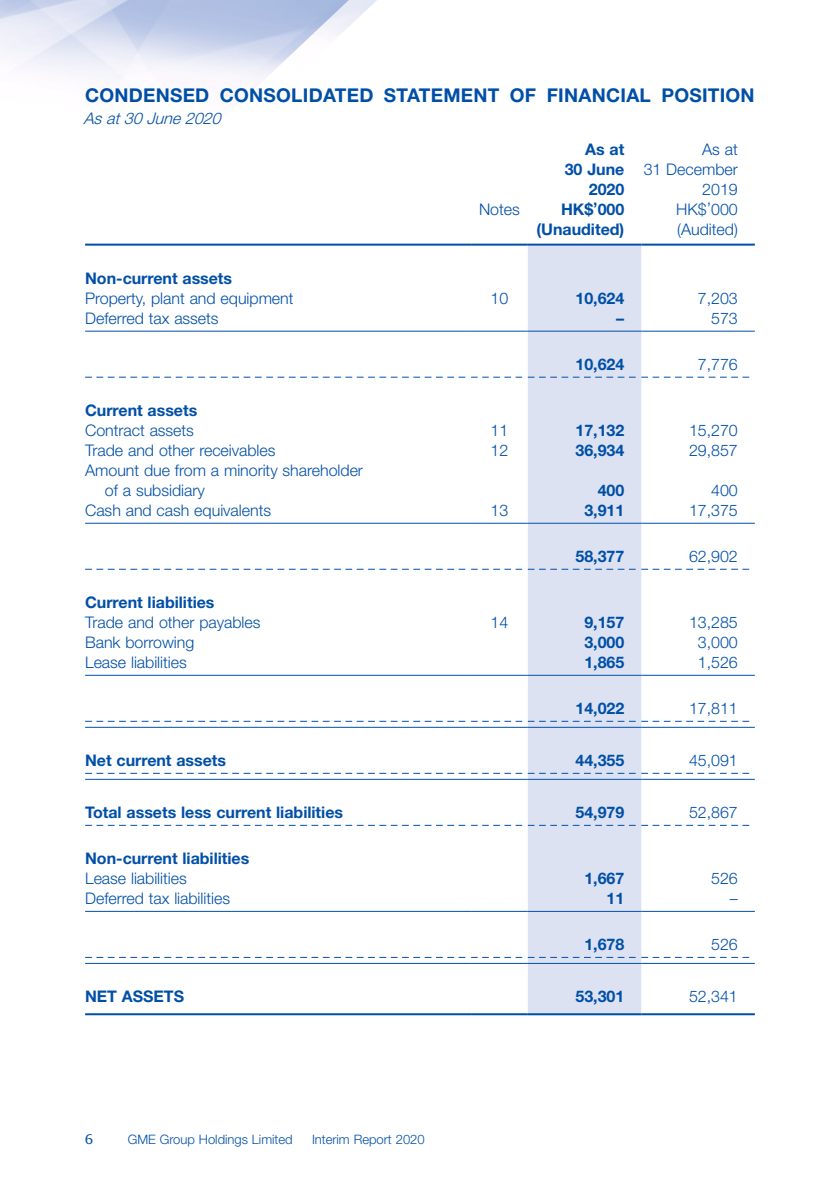
<style>
.page{position:relative;width:840px;height:1191px;background:#fff}
.page>*{position:absolute;margin:0;border:0;box-sizing:border-box;transform-origin:0 0}
.Heading_1{font:700 19px "Helvetica Neue LT Std";letter-spacing:.015em;color:#004fa7}
.Body_Text{font:300 16px/20px "Helvetica Neue LT Std";color:#004fa7}
.Body_Text-2{font:700 16px "Helvetica Neue LT Std";color:#004fa7}
.Body_Text-3{font:italic 300 16px "Helvetica Neue LT Std";color:#004fa7}
.t1{font:14px "Guardian Egyp";color:#004fa7}
.t2{font:300 13px "Helvetica Neue LT Std";color:#004fa7}
</style>
<div class="page">
<img style="left:0;top:0;width:366px;height:78px">
<div style="left:527px;top:246px;width:114px;height:767px;background:#dce2f2"></div>
<hr style="left:85px;top:244px;width:386px;height:2px;background:#004fa7">
<hr style="left:471px;top:244px;width:56px;height:2px;background:#004fa7">
<hr style="left:527px;top:244px;width:114px;height:2px;background:#004fa7">
<hr style="left:641px;top:244px;width:113px;height:2px;background:#004fa7">
<hr style="left:85px;top:331px;width:386px;height:1px;background:#004fa7">
<hr style="left:471px;top:331px;width:56px;height:1px;background:#004fa7">
<hr style="left:527px;top:331px;width:114px;height:1px;background:#004fa7">
<hr style="left:641px;top:331px;width:113px;height:1px;background:#004fa7">
<svg style="left:85px;top:377px;width:380px;height:1px"></svg>
<svg style="left:471px;top:377px;width:164px;height:1px"></svg>
<svg style="left:641px;top:377px;width:107px;height:1px"></svg>
<hr style="left:85px;top:523px;width:386px;height:1px;background:#004fa7">
<hr style="left:471px;top:523px;width:56px;height:1px;background:#004fa7">
<hr style="left:527px;top:523px;width:114px;height:1px;background:#004fa7">
<hr style="left:641px;top:523px;width:113px;height:1px;background:#004fa7">
<svg style="left:85px;top:569px;width:380px;height:1px"></svg>
<svg style="left:471px;top:569px;width:164px;height:1px"></svg>
<svg style="left:641px;top:569px;width:107px;height:1px"></svg>
<hr style="left:85px;top:675px;width:386px;height:1px;background:#004fa7">
<hr style="left:471px;top:675px;width:56px;height:1px;background:#004fa7">
<hr style="left:527px;top:675px;width:114px;height:1px;background:#004fa7">
<hr style="left:641px;top:675px;width:113px;height:1px;background:#004fa7">
<svg style="left:85px;top:721px;width:380px;height:1px"></svg>
<svg style="left:471px;top:721px;width:164px;height:1px"></svg>
<svg style="left:641px;top:721px;width:107px;height:1px"></svg>
<hr style="left:85px;top:727px;width:386px;height:1px;background:#004fa7">
<hr style="left:471px;top:727px;width:56px;height:1px;background:#004fa7">
<hr style="left:527px;top:727px;width:114px;height:1px;background:#004fa7">
<hr style="left:641px;top:727px;width:113px;height:1px;background:#004fa7">
<svg style="left:85px;top:773px;width:380px;height:1px"></svg>
<svg style="left:471px;top:773px;width:164px;height:1px"></svg>
<svg style="left:641px;top:773px;width:107px;height:1px"></svg>
<hr style="left:85px;top:779px;width:386px;height:1px;background:#004fa7">
<hr style="left:471px;top:779px;width:56px;height:1px;background:#004fa7">
<hr style="left:527px;top:779px;width:114px;height:1px;background:#004fa7">
<hr style="left:641px;top:779px;width:113px;height:1px;background:#004fa7">
<svg style="left:85px;top:825px;width:380px;height:1px"></svg>
<svg style="left:471px;top:825px;width:164px;height:1px"></svg>
<svg style="left:641px;top:825px;width:107px;height:1px"></svg>
<hr style="left:85px;top:911px;width:386px;height:1px;background:#004fa7">
<hr style="left:471px;top:911px;width:56px;height:1px;background:#004fa7">
<hr style="left:527px;top:911px;width:114px;height:1px;background:#004fa7">
<hr style="left:641px;top:911px;width:113px;height:1px;background:#004fa7">
<svg style="left:85px;top:957px;width:380px;height:1px"></svg>
<svg style="left:471px;top:957px;width:164px;height:1px"></svg>
<svg style="left:641px;top:957px;width:107px;height:1px"></svg>
<hr style="left:85px;top:963px;width:386px;height:1px;background:#004fa7">
<hr style="left:471px;top:963px;width:56px;height:1px;background:#004fa7">
<hr style="left:527px;top:963px;width:114px;height:1px;background:#004fa7">
<hr style="left:641px;top:963px;width:113px;height:1px;background:#004fa7">
<hr style="left:85px;top:1013px;width:386px;height:2px;background:#004fa7">
<hr style="left:471px;top:1013px;width:56px;height:2px;background:#004fa7">
<hr style="left:527px;top:1013px;width:114px;height:2px;background:#004fa7">
<hr style="left:641px;top:1013px;width:113px;height:2px;background:#004fa7">
<p class="Heading_1" style="left:85px;top:83px;width:670px">CONDENSED CONSOLIDATED STATEMENT OF FINANCIAL POSITION</p>
<p class="Body_Text-3" style="left:83px;top:109px;width:143px">Asat30June2020</p>
<p class="Body_Text-2" style="left:585px;top:139px;width:41px">As at</p>
<p class="Body_Text-2" style="left:564px;top:159px;width:61px">30 June</p>
<p class="Body_Text-2" style="left:588px;top:179px;width:37px">2020</p>
<p class="Body_Text" style="left:701px;top:139px;width:37px">As at</p>
<p class="Body_Text" style="left:643px;top:159px;width:96px">31 December</p>
<p class="Body_Text" style="left:702px;top:179px;width:37px">2019</p>
<p class="Body_Text" style="left:479px;top:199px;width:42px">Notes</p>
<p class="Body_Text-2" style="left:560px;top:199px;width:65px">HK$’000</p>
<p class="Body_Text" style="left:676px;top:199px;width:63px">HK$’000</p>
<p class="Body_Text-2" style="left:536px;top:219px;width:89px">(Unaudited)</p>
<p class="Body_Text" style="left:677px;top:219px;width:62px">(Audited)</p>
<p class="Body_Text-2" style="left:85px;top:268px;width:148px">Non-current assets</p>
<p class="Body_Text" style="left:85px;top:287px;width:210px">Property, plant and equipment</p>
<p class="Body_Text" style="left:490px;top:287px;width:19px">10</p>
<p class="Body_Text-2" style="left:575px;top:288px;width:50px">10,624</p>
<p class="Body_Text" style="left:697px;top:287px;width:41px">7,203</p>
<p class="Body_Text" style="left:85px;top:307px;width:135px">Deferred tax assets</p>
<p class="Body_Text-2" style="left:616px;top:308px;width:9px">–</p>
<p class="Body_Text" style="left:710px;top:307px;width:28px">573</p>
<p class="Body_Text-2" style="left:575px;top:354px;width:50px">10,624</p>
<p class="Body_Text" style="left:697px;top:353px;width:41px">7,776</p>
<p class="Body_Text-2" style="left:85px;top:400px;width:114px">Current assets</p>
<p class="Body_Text" style="left:85px;top:419px;width:110px">Contract assets</p>
<p class="Body_Text" style="left:490px;top:419px;width:19px">11</p>
<p class="Body_Text-2" style="left:575px;top:420px;width:50px">17,132</p>
<p class="Body_Text" style="left:688px;top:419px;width:50px">15,270</p>
<p class="Body_Text" style="left:85px;top:439px;width:192px">Trade and other receivables</p>
<p class="Body_Text" style="left:490px;top:439px;width:19px">12</p>
<p class="Body_Text-2" style="left:575px;top:440px;width:50px">36,934</p>
<p class="Body_Text" style="left:688px;top:439px;width:50px">29,857</p>
<p class="Body_Text" style="left:105px;top:459px;width:259px;text-indent:-20px">Amount due from a minority shareholder of a subsidiary</p>
<p class="Body_Text-2" style="left:597px;top:480px;width:28px">400</p>
<p class="Body_Text" style="left:710px;top:479px;width:28px">400</p>
<p class="Body_Text" style="left:85px;top:499px;width:187px">Cash and cash equivalents</p>
<p class="Body_Text" style="left:490px;top:499px;width:19px">13</p>
<p class="Body_Text-2" style="left:584px;top:500px;width:41px">3,911</p>
<p class="Body_Text" style="left:688px;top:499px;width:50px">17,375</p>
<p class="Body_Text-2" style="left:575px;top:546px;width:50px">58,377</p>
<p class="Body_Text" style="left:688px;top:545px;width:50px">62,902</p>
<p class="Body_Text-2" style="left:85px;top:592px;width:131px">Current liabilities</p>
<p class="Body_Text" style="left:85px;top:611px;width:177px">Trade and other payables</p>
<p class="Body_Text" style="left:490px;top:611px;width:19px">14</p>
<p class="Body_Text-2" style="left:584px;top:612px;width:41px">9,157</p>
<p class="Body_Text" style="left:688px;top:611px;width:50px">13,285</p>
<p class="Body_Text" style="left:85px;top:631px;width:111px">Bank borrowing</p>
<p class="Body_Text-2" style="left:584px;top:632px;width:41px">3,000</p>
<p class="Body_Text" style="left:697px;top:631px;width:41px">3,000</p>
<p class="Body_Text" style="left:85px;top:651px;width:103px">Lease liabilities</p>
<p class="Body_Text-2" style="left:584px;top:652px;width:41px">1,865</p>
<p class="Body_Text" style="left:697px;top:651px;width:41px">1,526</p>
<p class="Body_Text-2" style="left:575px;top:698px;width:50px">14,022</p>
<p class="Body_Text" style="left:688px;top:697px;width:50px">17,811</p>
<p class="Body_Text-2" style="left:85px;top:750px;width:142px">Net current assets</p>
<p class="Body_Text-2" style="left:575px;top:750px;width:50px">44,355</p>
<p class="Body_Text" style="left:688px;top:749px;width:50px">45,091</p>
<p class="Body_Text-2" style="left:85px;top:802px;width:259px">Total assets less current liabilities</p>
<p class="Body_Text-2" style="left:575px;top:802px;width:50px">54,979</p>
<p class="Body_Text" style="left:688px;top:801px;width:50px">52,867</p>
<p class="Body_Text-2" style="left:85px;top:848px;width:166px">Non-current liabilities</p>
<p class="Body_Text" style="left:85px;top:867px;width:103px">Lease liabilities</p>
<p class="Body_Text-2" style="left:584px;top:868px;width:41px">1,667</p>
<p class="Body_Text" style="left:710px;top:867px;width:28px">526</p>
<p class="Body_Text" style="left:85px;top:887px;width:146px">Deferred tax liabilities</p>
<p class="Body_Text-2" style="left:606px;top:888px;width:19px">11</p>
<p class="Body_Text" style="left:729px;top:887px;width:9px">–</p>
<p class="Body_Text-2" style="left:584px;top:934px;width:41px">1,678</p>
<p class="Body_Text" style="left:710px;top:933px;width:28px">526</p>
<p class="Body_Text-2" style="left:85px;top:986px;width:100px">NET ASSETS</p>
<p class="Body_Text-2" style="left:575px;top:986px;width:50px">53,301</p>
<p class="Body_Text" style="left:688px;top:985px;width:50px">52,341</p>
<p class="t1" style="left:85px;top:1129px;width:9px">6</p>
<p class="t2" style="left:128px;top:1131px;width:166px">GME Group Holdings Limited</p>
<p class="t2" style="left:312px;top:1131px;width:114px">Interim Report 2020</p>
</div>
